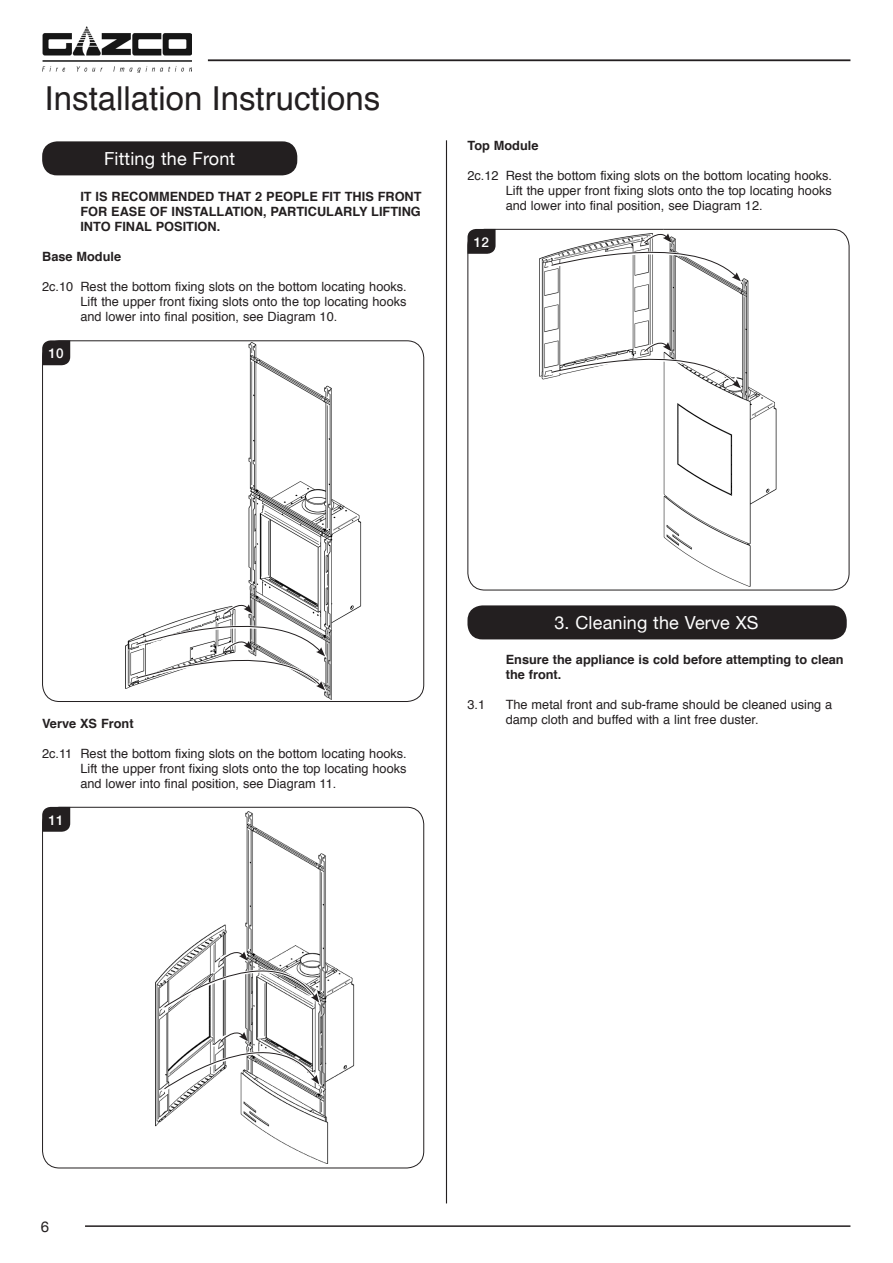
<style>
.page{position:relative;width:893px;height:1263px;background:#fff}
.page>*{position:absolute;margin:0;border:0;box-sizing:border-box;transform-origin:0 0}
.t1{font:33px "Helvetica";color:#231f20}
.t2{font:18px "Helvetica Neue";letter-spacing:.01em;color:#fff}
.t3{font:15px "Helvetica Neue";color:#231f20}
.t4{font:500 13.5px "Helvetica Neue";color:#fff}
.Body_copy{font:12.75px/15px "Helvetica";color:#231f20;text-align:justify}
.Body_copy-2{font:700 12.75px/15px "Helvetica";color:#231f20;text-align:justify}
</style>
<div class="page">
<hr style="left:85px;top:1225px;width:765px;height:2px;background:#231f20">
<hr style="left:446px;top:140px;width:1px;height:1063px;background:#231f20">
<hr style="left:208px;top:59px;width:642px;height:2px;background:#231f20">
<img style="left:42px;top:27px;width:149px;height:45px">
<div style="left:42px;top:141px;width:255px;height:34px;background:#231f20;border-radius:15px"></div>
<img style="left:125px;top:342px;width:237px;height:357px">
<svg style="left:42px;top:340px;width:28px;height:25px"></svg>
<svg style="left:131px;top:599px;width:196px;height:93px"></svg>
<img style="left:155px;top:812px;width:200px;height:351px">
<svg style="left:42px;top:807px;width:28px;height:25px"></svg>
<svg style="left:160px;top:932px;width:161px;height:162px"></svg>
<img style="left:540px;top:256px;width:237px;height:330px">
<svg style="left:467px;top:229px;width:29px;height:25px"></svg>
<svg style="left:545px;top:337px;width:198px;height:53px"></svg>
<svg style="left:545px;top:228px;width:198px;height:55px"></svg>
<div style="left:467px;top:605px;width:380px;height:34px;background:#231f20;border-radius:15px"></div>
<p class="t1" style="left:45px;top:73px;width:337px">Installation Instructions</p>
<p class="t2" style="left:104px;top:143px;width:133px">Fitting the Front</p>
<p class="Body_copy-2" style="left:80px;top:190px;width:343px">IT IS RECOMMENDED THAT 2 PEOPLE FIT THIS FRONT FOR EASE OF INSTALLATION, PARTICULARLY LIFTING INTO FINAL POSITION.</p>
<p class="Body_copy-2" style="left:42px;top:250px;width:80px">Base Module</p>
<p class="Body_copy" style="left:80px;top:280px;width:328px;text-indent:-38px">2c.10 Rest the bottom fixing slots on the bottom locating hooks.<br>Lift the upper front fixing slots onto the top locating hooks and lower into final position, see Diagram 10.</p>
<p class="t4" style="left:49px;top:342px;width:17px">10</p>
<p class="Body_copy-2" style="left:467px;top:138px;width:72px">Top Module</p>
<p class="Body_copy" style="left:506px;top:168px;width:328px;text-indent:-38px">2c.12 Rest the bottom fixing slots on the bottom locating hooks.<br>Lift the upper front fixing slots onto the top locating hooks and lower into final position, see Diagram 12.</p>
<p class="t4" style="left:474px;top:231px;width:17px">12</p>
<p class="Body_copy-2" style="left:42px;top:716px;width:93px">Verve XS Front</p>
<p class="Body_copy" style="left:80px;top:746px;width:328px;text-indent:-38px">2c.11 Rest the bottom fixing slots on the bottom locating hooks.<br>Lift the upper front fixing slots onto the top locating hooks and lower into final position, see Diagram 11.</p>
<p class="t4" style="left:49px;top:809px;width:17px">11</p>
<p class="t2" style="left:554px;top:607px;width:206px">3. Cleaning the Verve XS</p>
<p class="Body_copy-2" style="left:506px;top:652px;width:339px">Ensure the appliance is cold before attempting to clean the front.</p>
<p class="Body_copy" style="left:467px;top:697px;width:19px">3.1</p>
<p class="Body_copy" style="left:506px;top:697px;width:328px">The metal front and sub-frame should be cleaned using a damp cloth and buffed with a lint free duster.</p>
<p class="t3" style="left:41px;top:1214px;width:10px">6</p>
</div>
